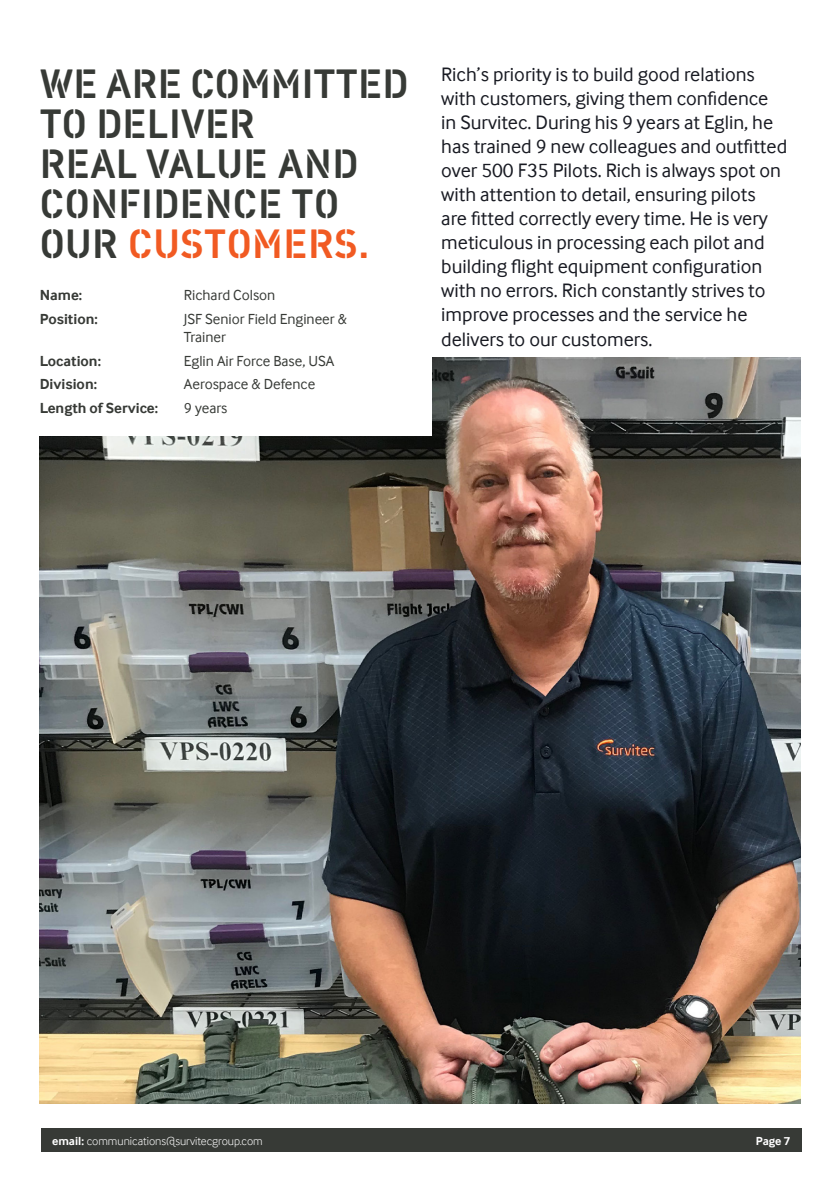
<style>
.page{position:relative;width:840px;height:1191px;background:#fff}
.page>*{position:absolute;margin:0;border:0;box-sizing:border-box;transform-origin:0 0}
.t1{font:42px/40px "Vtg Stencil DIN";letter-spacing:.005em;color:#373a36}
.t2{font:20px/24px "Inter Face";color:#181a22}
.t3{font:15px/18px "Inter Face";color:#373a36}
.t4{font:700 15px "Inter Face";color:#373a36}
.t5{font:300 12px "Inter Face";color:#fff}
.t6{font:700 12px "Inter Face";color:#fff}
.s1{color:#f15a22}
.s2{font-weight:700}
</style>
<div class="page">
<img style="left:40px;top:357px;width:759px;height:746px">
<div style="left:0;top:263px;width:431px;height:172px;background:#fff"></div>
<div style="left:41px;top:1128px;width:759px;height:24px;background:#373a36"></div>
<h1 class="t1" style="left:40px;top:65px;width:370px">WE ARE COMMITTED<br>TO DELIVER<br>REAL VALUE AND<br>CONFIDENCE TO<br>OUR <span class="s1">CUSTOMERS.</span></h1>
<p class="t4" style="left:40px;top:286px;width:44px">Name:</p>
<p class="t3" style="left:184px;top:287px;width:93px">Richard Colson</p>
<p class="t4" style="left:40px;top:310px;width:59px">Position:</p>
<p class="t3" style="left:184px;top:311px;width:164px">JSF Senior Field Engineer &amp;<br>Trainer</p>
<p class="t4" style="left:40px;top:352px;width:63px">Location:</p>
<p class="t3" style="left:184px;top:353px;width:152px">Eglin Air Force Base, USA</p>
<p class="t4" style="left:40px;top:375px;width:59px">Division:</p>
<p class="t3" style="left:184px;top:376px;width:133px">Aerospace &amp; Defence</p>
<p class="t4" style="left:40px;top:399px;width:120px">Length of Service:</p>
<p class="t3" style="left:184px;top:400px;width:45px">9 years</p>
<p class="t2" style="left:441px;top:65px;width:347px">Rich’s priority is to build good relations with customers, giving them confidence in Survitec. During his 9 years at Eglin, he has trained 9 new colleagues and outfitted over 500 F35 Pilots. Rich is always spot on with attention to detail, ensuring pilots<br>are fitted correctly every time. He is very meticulous in processing each pilot and building flight equipment configuration with no errors. Rich constantly strives to improve processes and the service he delivers to our customers.</p>
<p class="t5" style="left:52px;top:1133px;width:212px"><span class="s2">email:</span> communications@survitecgroup.com</p>
<p class="t6" style="left:755px;top:1134px;width:36px">Page 7</p>
</div>
